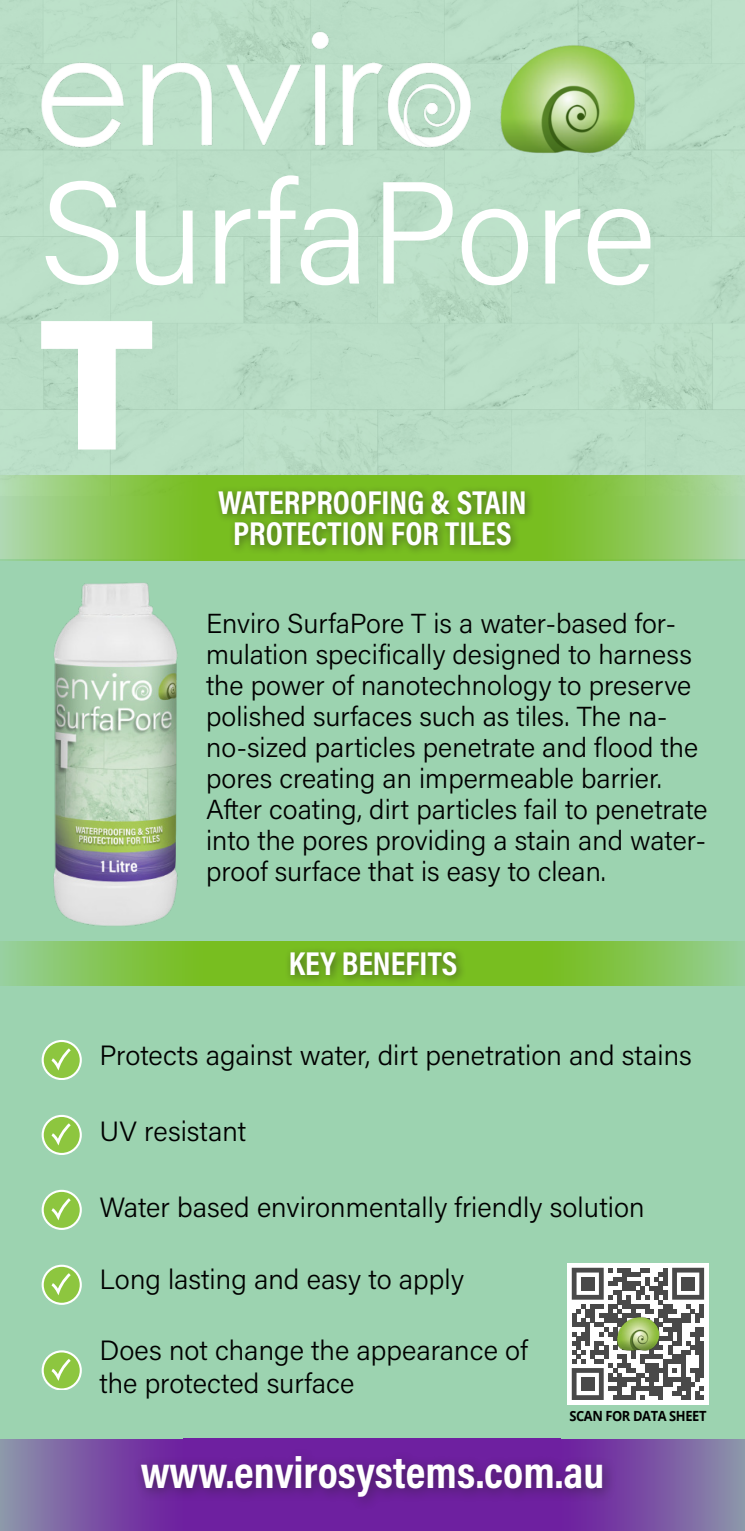
<style>
.page{position:relative;width:745px;height:1531px;background:#fff}
.page>*{position:absolute;margin:0;border:0;box-sizing:border-box;transform-origin:0 0}
.LetterText_Light{font:186.75px "Acumin Variable Concept";color:#fff}
.LetterText_Light-2{font:145.25px "Acumin Variable Concept";letter-spacing:.01em;color:#fff}
.LetterText_Light-3{font:45px "Acumin Variable Concept";letter-spacing:-.065em;color:#fff}
.LetterText_Light-4{font:33.5px "Acumin Variable Concept";letter-spacing:-.135em;color:#fff}
.Seitentext___weiß__d{font:27.75px/32.8px "Acumin Variable Concept";letter-spacing:.01em;color:#000}
.LetterText_Light-5{font:27.5px/31px "Acumin Variable Concept";letter-spacing:.01em;color:#000}
.Seitenkopfzeile___we{font:700 14px "Open Sans";letter-spacing:-.03em;color:#000;scale:.92 1}
</style>
<div class="page">
<div style="left:0;top:0;width:744px;height:561px;background:#badec7"></div>
<div style="left:0;top:559px;width:744px;height:972px;background:#9cd3b0"></div>
<img style="left:39px;top:30px;width:602px;height:123px">
<img style="left:53px;top:583px;width:125px;height:343px">
<div style="left:202px;top:475px;width:338px;height:86px;background:#78be20"></div>
<div style="left:535px;top:475px;width:209px;height:86px;background:linear-gradient(to right,#72bb12,#add7ab)"></div>
<div style="left:0;top:475px;width:207px;height:86px;background:linear-gradient(to right,#aed8ac,#73bb13)"></div>
<div style="left:213px;top:484px;width:322px;height:72px;background:#231f20;opacity:.5"></div>
<div style="left:567px;top:1263px;width:141px;height:141px;background:#fff"></div>
<svg style="left:571px;top:1268px;width:133px;height:132px"></svg>
<div style="left:580px;top:1277px;width:14px;height:13px;background:#494949"></div>
<div style="left:680px;top:1277px;width:14px;height:13px;background:#494949"></div>
<div style="left:580px;top:1377px;width:14px;height:14px;background:#494949"></div>
<img style="left:614px;top:1316px;width:46px;height:36px">
<div style="left:183px;top:1439px;width:377px;height:92px;background:#6e20a0"></div>
<div style="left:555px;top:1439px;width:189px;height:92px;background:linear-gradient(to right,#6b159f,#8b91aa)"></div>
<div style="left:0;top:1439px;width:189px;height:92px;background:linear-gradient(to right,#8b93aa,#6b159f)"></div>
<div style="left:133px;top:1447px;width:483px;height:63px;background:#231f20;opacity:.5"></div>
<div style="left:43px;top:1041px;width:38px;height:38px;background:#8dc63f;border-radius:50%"></div>
<div style="left:42px;top:1040px;width:40px;height:39px;border:2px solid #fff;border-radius:50%"></div>
<svg style="left:51px;top:1048px;width:20px;height:22px"></svg>
<div style="left:43px;top:1266px;width:38px;height:38px;background:#8dc63f;border-radius:50%"></div>
<div style="left:42px;top:1264px;width:40px;height:40px;border:2px solid #fff;border-radius:50%"></div>
<svg style="left:51px;top:1273px;width:20px;height:22px"></svg>
<div style="left:203px;top:941px;width:337px;height:45px;background:#78be20"></div>
<div style="left:536px;top:941px;width:208px;height:45px;background:linear-gradient(to right,#75bc14,#96cf98)"></div>
<div style="left:0;top:941px;width:208px;height:45px;background:linear-gradient(to right,#96cf9a,#75bc16)"></div>
<div style="left:284px;top:945px;width:182px;height:41px;background:#231f20;opacity:.5"></div>
<div style="left:43px;top:1351px;width:38px;height:38px;background:#8dc63f;border-radius:50%"></div>
<div style="left:42px;top:1350px;width:40px;height:40px;border:2px solid #fff;border-radius:50%"></div>
<svg style="left:51px;top:1359px;width:20px;height:22px"></svg>
<div style="left:43px;top:1116px;width:38px;height:38px;background:#8dc63f;border-radius:50%"></div>
<div style="left:42px;top:1115px;width:40px;height:39px;border:2px solid #fff;border-radius:50%"></div>
<svg style="left:51px;top:1123px;width:20px;height:22px"></svg>
<div style="left:43px;top:1191px;width:38px;height:38px;background:#8dc63f;border-radius:50%"></div>
<div style="left:42px;top:1190px;width:40px;height:39px;border:2px solid #fff;border-radius:50%"></div>
<svg style="left:51px;top:1198px;width:20px;height:22px"></svg>
<p class="LetterText_Light-2" style="left:39px;top:133px;width:616px">SurfaPore</p>
<p class="LetterText_Light" style="left:39px;top:256px;width:102px">T</p>
<p class="LetterText_Light-4" style="left:218px;top:479px;width:316px">WATERPROOFING &amp; STAIN</p>
<p class="LetterText_Light-4" style="left:233px;top:510px;width:284px">PROTECTION FOR TILES</p>
<p class="LetterText_Light-5" style="left:206px;top:607px;width:502px">Enviro SurfaPore T is a water-based for&shy;mulation specifically designed to harness the power of nanotechnology to preserve polished surfaces such as tiles. The na&shy;no-sized particles penetrate and flood the pores creating an impermeable barrier.<br>After coating, dirt particles fail to penetrate into the pores providing a stain and water&shy;proof surface that is easy to clean.</p>
<p class="LetterText_Light-4" style="left:288px;top:940px;width:174px">KEY BENEFITS</p>
<p class="Seitentext___weiß__d" style="left:99px;top:1038px;width:593px">Protects against water, dirt penetration and stains</p>
<p class="Seitentext___weiß__d" style="left:99px;top:1113px;width:148px">UV resistant</p>
<p class="Seitentext___weiß__d" style="left:99px;top:1190px;width:546px">Water based environmentally friendly solution</p>
<p class="Seitentext___weiß__d" style="left:99px;top:1262px;width:365px">Long lasting and easy to apply</p>
<p class="Seitentext___weiß__d" style="left:99px;top:1333px;width:429px">Does not change the appearance of the protected surface</p>
<p class="Seitenkopfzeile___we" style="left:569px;top:1406px;width:150px">SCAN FOR DATA SHEET</p>
<p class="LetterText_Light-3" style="left:141px;top:1441px;width:468px">www.envirosystems.com.au</p>
</div>
